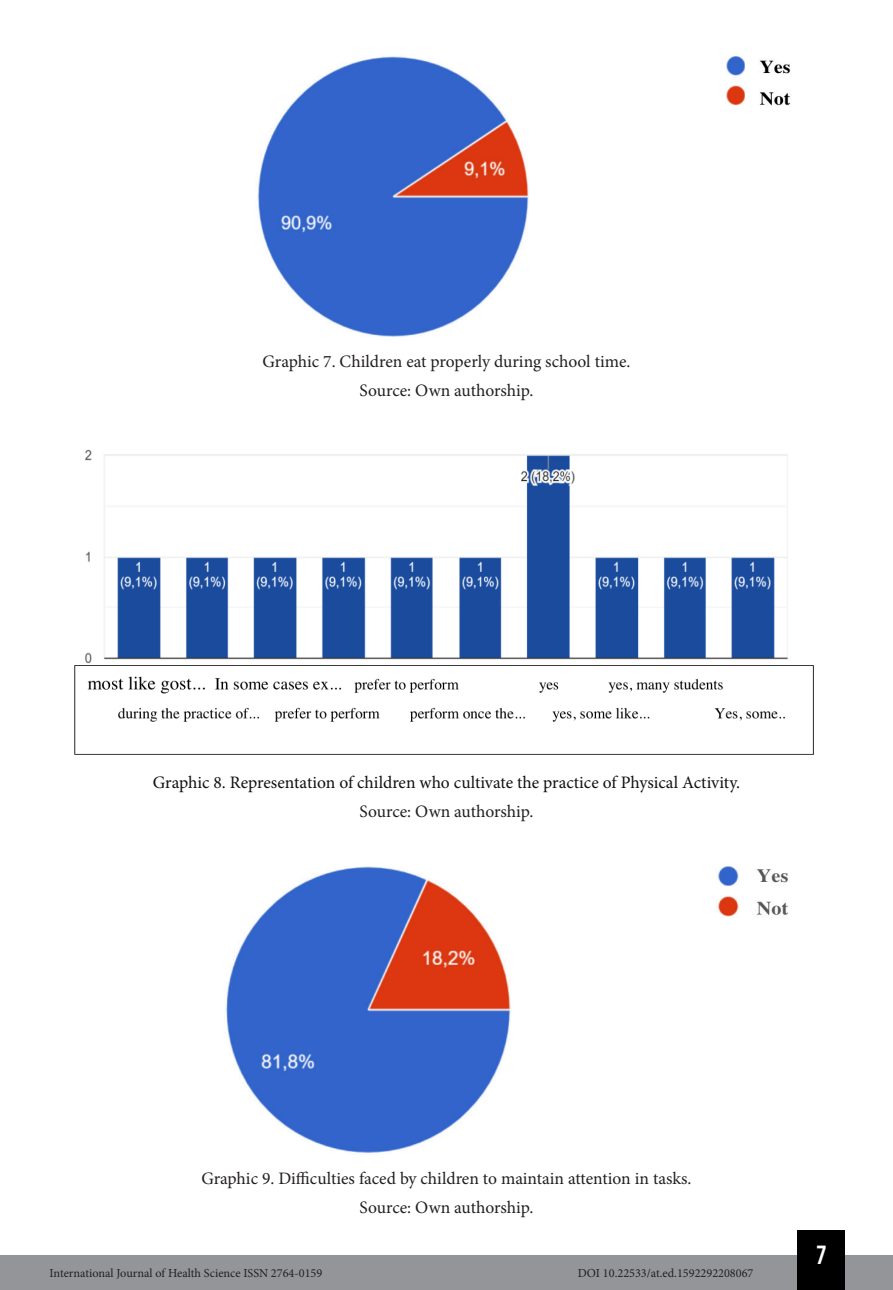
<style>
.page{position:relative;width:893px;height:1290px;background:#fff}
.page>*{position:absolute;margin:0;border:0;box-sizing:border-box;transform-origin:0 0}
.t1{font:26.25px "Bebas Kai";color:#fff}
.Info_Imagem{font:17.5px "Minion Pro";color:#231f20}
.Info_Imagem-2{font:17.5px "Minion Pro";color:#111}
.t2{font:12.25px "Minion Pro";color:#231f20}
</style>
<div class="page">
<div style="left:0;top:1255px;width:893px;height:35px;background:#939598"></div>
<div style="left:797px;top:1230px;width:48px;height:60px;background:#000"></div>
<img style="left:257px;top:56px;width:534px;height:281px">
<img style="left:74px;top:449px;width:740px;height:306px">
<img style="left:226px;top:867px;width:562px;height:286px">
<p class="Info_Imagem" style="left:263px;top:349px;width:369px">Graphic 7. Children eat properly during school time.</p>
<p class="Info_Imagem" style="left:360px;top:379px;width:175px">Source: Own authorship.</p>
<p class="Info_Imagem-2" style="left:153px;top:770px;width:589px">Graphic 8. Representation of children who cultivate the practice of Physical Activity.</p>
<p class="Info_Imagem" style="left:360px;top:800px;width:175px">Source: Own authorship.</p>
<p class="Info_Imagem" style="left:201px;top:1166px;width:492px">Graphic 9. Difficulties faced by children to maintain attention in tasks.</p>
<p class="Info_Imagem" style="left:360px;top:1196px;width:175px">Source: Own authorship.</p>
<p class="t2" style="left:50px;top:1265px;width:274px">International Journal of Health Science ISSN 2764-0159</p>
<p class="t2" style="left:578px;top:1265px;width:177px">DOI 10.22533/at.ed.1592292208067</p>
<h1 class="t1" style="left:817px;top:1241px;width:11px">7</h1>
</div>
